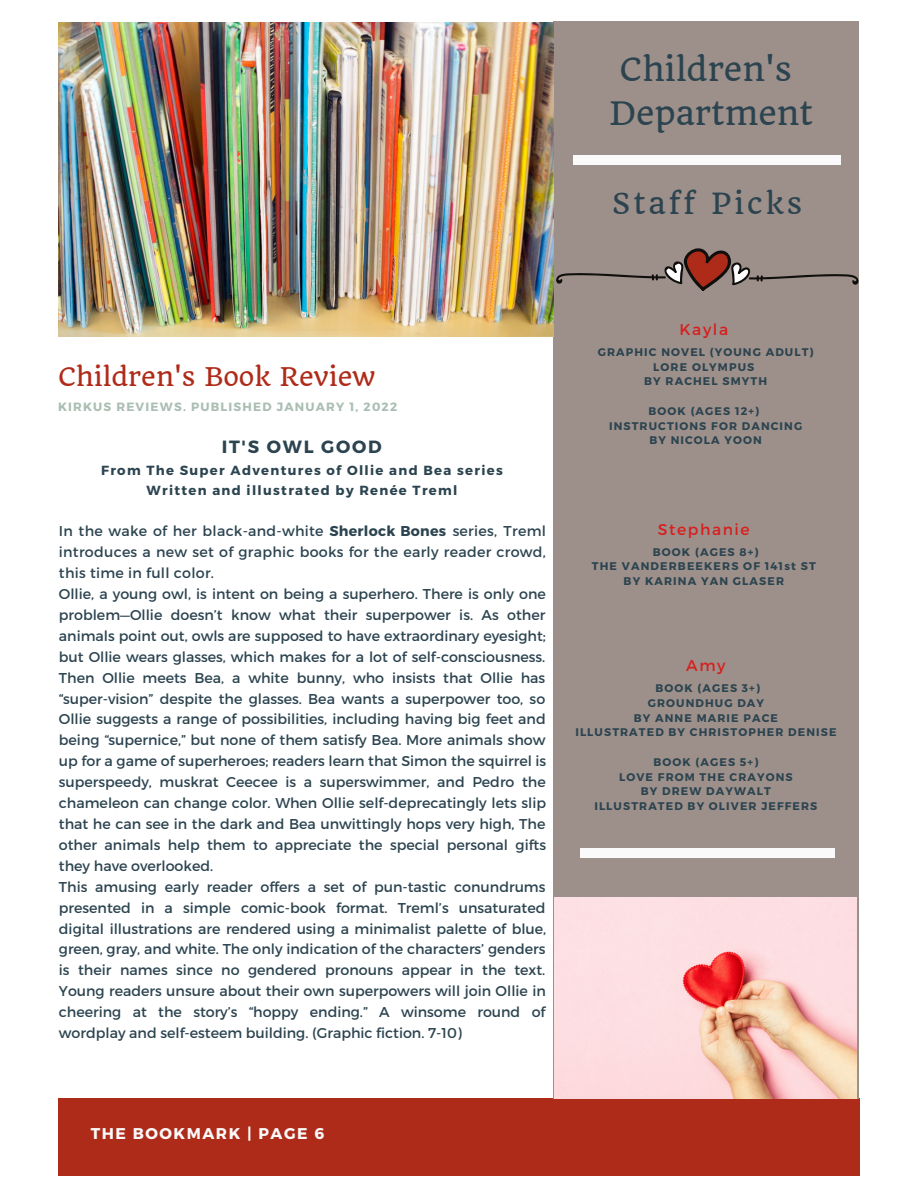
<style>
.page{position:relative;width:918px;height:1188px;background:#fff}
.page>*{position:absolute;margin:0;border:0;box-sizing:border-box;transform-origin:0 0}
.t1{font:31.5px "Quando";color:#2c4450}
.t2{font:28.5px "Quando";letter-spacing:.1em;color:#2c4450}
.t3{font:25.05px "Quando";color:#af2b19}
.t4{font:700 17.7px "Montserrat";letter-spacing:.1em;color:#2c4450}
.t5{font:700 15.6px "Montserrat";letter-spacing:.1em;color:#fafafa}
.t6{font:15.6px "Montserrat";letter-spacing:.1em;color:#d81f1f}
.t7{font:14.25px/20.9px "Montserrat";color:#2c4450;text-align:justify}
.t8{font:700 13.2px "Montserrat";letter-spacing:.1em;color:#2c4450}
.t9{font:700 12px "Montserrat";letter-spacing:.1em;color:#aabeb3}
.t10{font:700 11.1px "Montserrat";letter-spacing:.1em;color:#2c4450}
.s1{font-weight:700}
</style>
<div class="page">
<div style="left:58px;top:1099px;width:801px;height:76px;background:#af2b19"></div>
<div style="left:553px;top:21px;width:305px;height:1078px;background:#9d908a"></div>
<div style="left:580px;top:848px;width:254px;height:9px;background:#fafafa"></div>
<img style="left:58px;top:23px;width:495px;height:314px">
<div style="left:573px;top:155px;width:268px;height:9px;background:#fafafa"></div>
<svg style="left:556px;top:247px;width:303px;height:45px"></svg>
<img style="left:555px;top:898px;width:301px;height:200px">
<p class="t1" style="left:620px;top:50px;width:174px">Children's</p>
<p class="t1" style="left:610px;top:94px;width:205px">Department</p>
<p class="t2" style="left:612px;top:186px;width:192px">Staff Picks</p>
<p class="t3" style="left:58px;top:361px;width:319px">Children's Book Review</p>
<p class="t9" style="left:58px;top:399px;width:341px">KIRKUS REVIEWS. PUBLISHED JANUARY 1, 2022</p>
<p class="t4" style="left:222px;top:435px;width:162px">IT'S OWL GOOD</p>
<p class="t8" style="left:101px;top:462px;width:403px">From The Super Adventures of Ollie and Bea series</p>
<p class="t8" style="left:146px;top:481px;width:313px">Written and illustrated by Renée Treml</p>
<p class="t7" style="left:59px;top:520px;width:489px">In the wake of her black-and-white <span class="s1">Sherlock Bones</span> series, Treml introduces a new set of graphic books for the early reader crowd, this time in full color.</p>
<p class="t7" style="left:59px;top:583px;width:489px">Ollie, a young owl, is intent on being a superhero. There is only one problem—Ollie doesn’t know what their superpower is. As other animals point out, owls are supposed to have extraordinary eyesight; but Ollie wears glasses, which makes for a lot of self-consciousness.<br>Then Ollie meets Bea, a white bunny, who insists that Ollie has “super-vision” despite the glasses. Bea wants a superpower too, so Ollie suggests a range of possibilities, including having big feet and being “supernice,” but none of them satisfy Bea. More animals show up for a game of superheroes; readers learn that Simon the squirrel is superspeedy, muskrat Ceecee is a superswimmer, and Pedro the chameleon can change color. When Ollie self-deprecatingly lets slip that he can see in the dark and Bea unwittingly hops very high, The other animals help them to appreciate the special personal gifts they have overlooked.</p>
<p class="t7" style="left:59px;top:875px;width:489px">This amusing early reader offers a set of pun-tastic conundrums presented in a simple comic-book format. Treml’s unsaturated digital illustrations are rendered using a minimalist palette of blue, green, gray, and white. The only indication of the characters’ genders is their names since no gendered pronouns appear in the text.<br>Young readers unsure about their own superpowers will join Ollie in cheering at the story’s “hoppy ending.” A winsome round of wordplay and self-esteem building. (Graphic fiction. 7-10)</p>
<p class="t6" style="left:680px;top:319px;width:50px">Kayla</p>
<p class="t10" style="left:598px;top:345px;width:217px">GRAPHIC NOVEL (YOUNG ADULT)</p>
<p class="t10" style="left:653px;top:359px;width:103px">LORE OLYMPUS</p>
<p class="t10" style="left:644px;top:374px;width:124px">BY RACHEL SMYTH</p>
<p class="t10" style="left:649px;top:404px;width:112px">BOOK (AGES 12+)</p>
<p class="t10" style="left:609px;top:418px;width:195px">INSTRUCTIONS FOR DANCING</p>
<p class="t10" style="left:649px;top:433px;width:114px">BY NICOLA YOON</p>
<p class="t6" style="left:658px;top:519px;width:93px">Stephanie</p>
<p class="t10" style="left:653px;top:544px;width:107px">BOOK (AGES 8+)</p>
<p class="t10" style="left:592px;top:559px;width:225px">THE VANDERBEEKERS OF 141st ST</p>
<p class="t10" style="left:624px;top:574px;width:162px">BY KARINA YAN GLASER</p>
<p class="t6" style="left:686px;top:656px;width:41px">Amy</p>
<p class="t10" style="left:656px;top:681px;width:106px">BOOK (AGES 3+)</p>
<p class="t10" style="left:648px;top:696px;width:118px">GROUNDHUG DAY</p>
<p class="t10" style="left:634px;top:710px;width:146px">BY ANNE MARIE PACE</p>
<p class="t10" style="left:575px;top:725px;width:263px">ILLUSTRATED BY CHRISTOPHER DENISE</p>
<p class="t10" style="left:653px;top:755px;width:106px">BOOK (AGES 5+)</p>
<p class="t10" style="left:619px;top:769px;width:175px">LOVE FROM THE CRAYONS</p>
<p class="t10" style="left:641px;top:784px;width:131px">BY DREW DAYWALT</p>
<p class="t10" style="left:594px;top:799px;width:225px">ILLUSTRATED BY OLIVER JEFFERS</p>
<p class="t5" style="left:91px;top:1124px;width:235px">THE BOOKMARK | PAGE 6</p>
</div>
